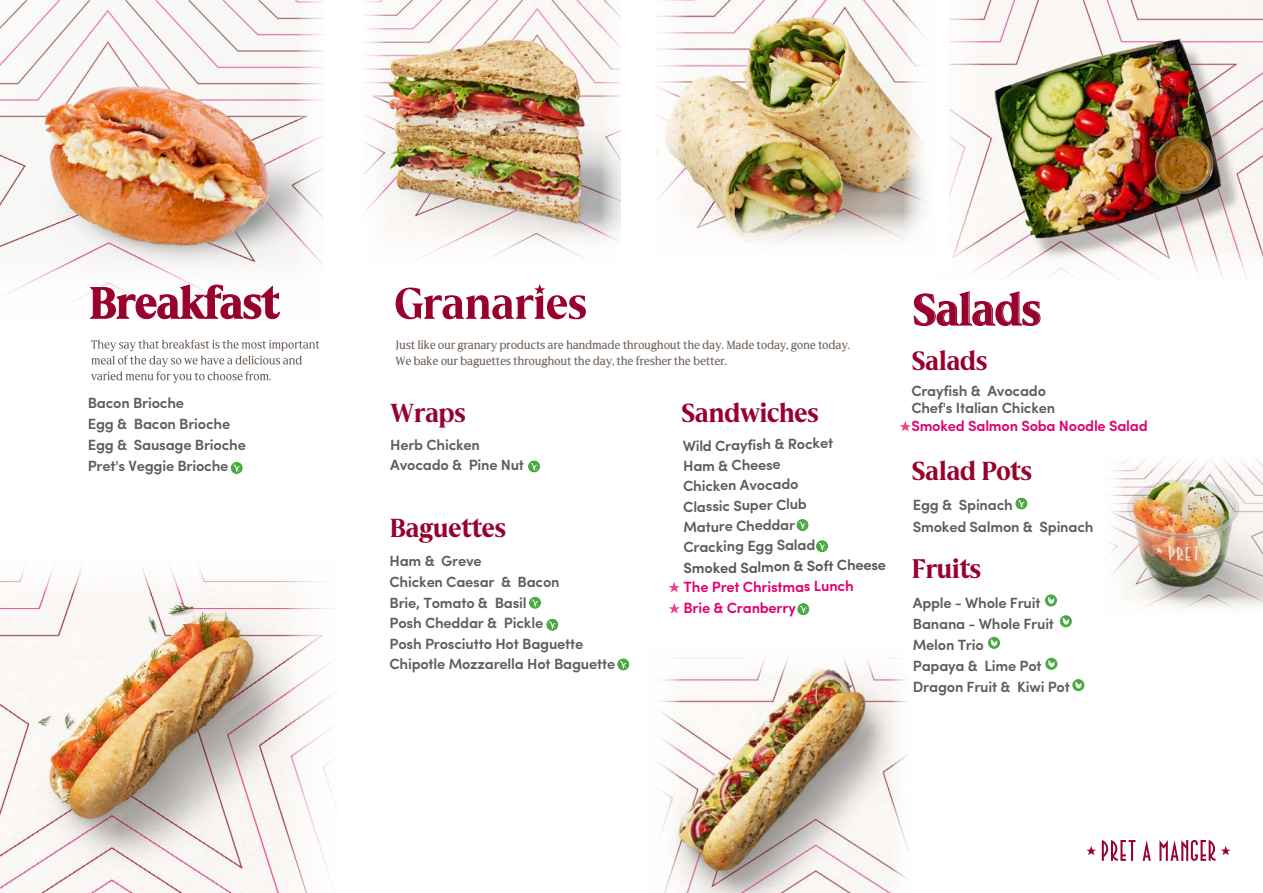
<style>
.page{position:relative;width:1263px;height:893px;background:#fff}
.page>*{position:absolute;margin:0;border:0;box-sizing:border-box;transform-origin:0 0}
.t1{font:49.5px "Star Serif Headline";letter-spacing:-.025em;color:#98002e}
.t2{font:29.25px "Star Serif Headline";letter-spacing:-.025em;color:#98002e}
.t3{font:600 14.85px/21px "Sofia Pro";letter-spacing:-.015em;color:#5d5e5e}
.t4{font:600 14.85px/21.6px "Sofia Pro";letter-spacing:-.015em;color:#e10071}
.t5{font:600 14.85px "Sofia Pro";letter-spacing:-.015em;color:#585858}
.t6{font:13.2px/15.9px "Star Serif Subhead";letter-spacing:-.025em;color:#706258}
</style>
<div class="page">
<img style="left:384px;top:1px;width:218px;height:230px">
<svg style="left:363px;top:1px;width:21px;height:230px"></svg>
<svg style="left:602px;top:1px;width:19px;height:242px"></svg>
<img style="left:0;top:1px;width:297px;height:259px">
<svg style="left:297px;top:1px;width:27px;height:259px"></svg>
<img style="left:979px;top:1px;width:284px;height:248px">
<svg style="left:1221px;top:846px;width:9px;height:9px"></svg>
<svg style="left:1086px;top:840px;width:129px;height:21px"></svg>
<svg style="left:1015px;top:497px;width:12px;height:13px"></svg>
<hr style="left:0;top:0;width:1263px;height:1px;background:#606060">
<img style="left:679px;top:676px;width:212px;height:216px">
<svg style="left:396px;top:284px;width:190px;height:35px"></svg>
<svg style="left:90px;top:285px;width:190px;height:34px"></svg>
<svg style="left:91px;top:340px;width:229px;height:43px"></svg>
<svg style="left:914px;top:291px;width:126px;height:35px"></svg>
<img style="left:1123px;top:471px;width:140px;height:125px">
<svg style="left:1124px;top:596px;width:139px;height:14px"></svg>
<img style="left:685px;top:0;width:218px;height:213px">
<svg style="left:622px;top:0;width:63px;height:213px"></svg>
<svg style="left:903px;top:0;width:46px;height:213px"></svg>
<img style="left:685px;top:213px;width:235px;height:32px">
<img style="left:1px;top:592px;width:285px;height:301px">
<svg style="left:617px;top:658px;width:12px;height:13px"></svg>
<svg style="left:231px;top:462px;width:12px;height:12px"></svg>
<svg style="left:529px;top:597px;width:12px;height:12px"></svg>
<svg style="left:546px;top:619px;width:12px;height:12px"></svg>
<svg style="left:1045px;top:594px;width:12px;height:12px"></svg>
<svg style="left:1046px;top:597px;width:9px;height:7px"></svg>
<svg style="left:1060px;top:615px;width:12px;height:12px"></svg>
<svg style="left:1061px;top:618px;width:9px;height:7px"></svg>
<svg style="left:988px;top:637px;width:12px;height:12px"></svg>
<svg style="left:989px;top:639px;width:9px;height:7px"></svg>
<svg style="left:1045px;top:658px;width:12px;height:12px"></svg>
<svg style="left:1047px;top:660px;width:9px;height:7px"></svg>
<svg style="left:1072px;top:679px;width:12px;height:12px"></svg>
<svg style="left:1074px;top:682px;width:9px;height:7px"></svg>
<svg style="left:528px;top:460px;width:12px;height:13px"></svg>
<svg style="left:816px;top:540px;width:12px;height:12px"></svg>
<svg style="left:796px;top:519px;width:13px;height:12px"></svg>
<svg style="left:668px;top:582px;width:12px;height:10px"></svg>
<svg style="left:669px;top:603px;width:11px;height:11px"></svg>
<svg style="left:900px;top:421px;width:11px;height:10px"></svg>
<svg style="left:797px;top:603px;width:12px;height:12px"></svg>
<p class="t6" style="left:396px;top:337px;width:456px">Just like our granary products are handmade throughout the day. Made today, gone today.<br>We bake our baguettes throughout the day, the fresher the better.</p>
<p class="t3" style="left:88px;top:391px;width:160px">Bacon Brioche<br>Egg &amp; Bacon Brioche<br>Egg &amp; Sausage Brioche<br>Pret's Veggie Brioche</p>
<h2 class="t2" style="left:681px;top:398px;width:140px">Sandwiches</h2>
<h2 class="t2" style="left:390px;top:398px;width:77px">Wraps</h2>
<p class="t3" style="left:390px;top:433px;width:135px;line-height:20.5px">Herb Chicken<br>Avocado &amp; Pine Nut</p>
<p class="t3" style="left:683px;top:433px;width:152px;line-height:20.2px">Wild Crayfish &amp; Rocket<br>Ham &amp; Cheese<br>Chicken Avocado<br>Classic Super Club<br>Mature Cheddar<br>Cracking Egg Salad</p>
<p class="t5" style="left:684px;top:555px;width:204px">Smoked Salmon &amp; Soft Cheese</p>
<p class="t4" style="left:683px;top:575px;width:172px">The Pret Christmas Lunch<br>Brie &amp; Cranberry</p>
<h2 class="t2" style="left:390px;top:513px;width:118px">Baguettes</h2>
<p class="t3" style="left:390px;top:550px;width:227px;line-height:20.5px">Ham &amp; Greve<br>Chicken Caesar &amp; Bacon<br>Brie, Tomato &amp; Basil<br>Posh Cheddar &amp; Pickle<br>Posh Prosciutto Hot Baguette<br>Chipotle Mozzarella Hot Baguette</p>
<h1 class="t1" style="left:912px;top:284px;width:131px">Salads</h1>
<h2 class="t2" style="left:911px;top:346px;width:78px">Salads</h2>
<p class="t3" style="left:911px;top:380px;width:145px;line-height:17.9px">Crayfish &amp; Avocado<br>Chef's Italian Chicken</p>
<p class="t4" style="left:911px;top:414px;width:238px">Smoked Salmon Soba Noodle Salad</p>
<h2 class="t2" style="left:911px;top:456px;width:123px">Salad Pots</h2>
<p class="t3" style="left:913px;top:492px;width:182px;line-height:22px">Egg &amp; Spinach<br>Smoked Salmon &amp; Spinach</p>
<h2 class="t2" style="left:911px;top:554px;width:71px">Fruits</h2>
<p class="t3" style="left:913px;top:591px;width:159px">Apple - Whole Fruit<br>Banana - Whole Fruit<br>Melon Trio<br>Papaya &amp; Lime Pot<br>Dragon Fruit &amp; Kiwi Pot</p>
</div>
